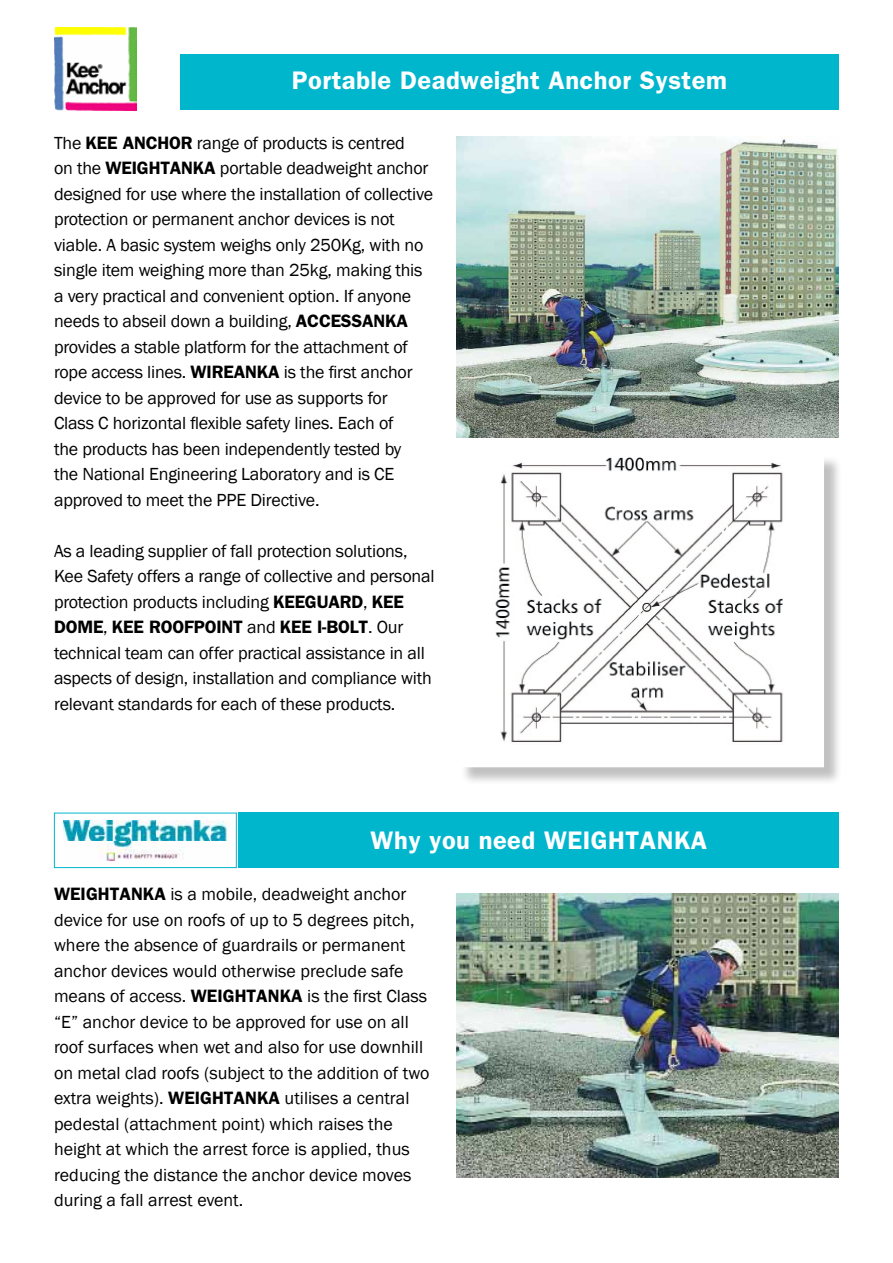
<style>
.page{position:relative;width:893px;height:1263px;background:#fff}
.page>*{position:absolute;margin:0;border:0;box-sizing:border-box;transform-origin:0 0}
.t1{font:600 25.5px "ITC Franklin Gothic Std";letter-spacing:.02em;color:#fff}
.t2{font:18px/25.5px "Franklin Gothic";letter-spacing:-.01em;color:#000}
.t3{font:600 18px "ITC Franklin Gothic Std";letter-spacing:-.01em;color:#000}
.s1{font-family:"ITC Franklin Gothic Std";font-weight:600}
.s2{font-family:"Franklin Gothic";font-weight:400}
</style>
<div class="page">
<div style="left:180px;top:54px;width:659px;height:56px;background:#00b6cd"></div>
<div style="left:239px;top:813px;width:600px;height:55px;background:#00b6cd"></div>
<img style="left:63px;top:821px;width:165px;height:40px">
<div style="left:54px;top:813px;width:183px;height:55px;border:1px solid #00b6cd"></div>
<img style="left:456px;top:136px;width:383px;height:302px">
<div style="left:460px;top:455px;width:382px;height:331px;background:#000;opacity:.25"></div>
<img style="left:460px;top:455px;width:361px;height:310px">
<img style="left:54px;top:27px;width:83px;height:84px">
<img style="left:456px;top:893px;width:383px;height:285px">
<h1 class="t1" style="left:292px;top:65px;width:437px">Portable Deadweight Anchor System</h1>
<p class="t2" style="left:54px;top:130px;width:381px">The <span class="s1">KEE ANCHOR</span> range of products is centred<br>on the <span class="s1">WEIGHTANKA</span> portable deadweight anchor designed for use where the installation of collective protection or permanent anchor devices is not viable. A basic system weighs only 250Kg, with no single item weighing more than 25kg, making this a very practical and convenient option. If anyone needs to abseil down a building, <span class="s1">ACCESSANKA </span>provides a stable platform for the attachment of rope access lines. <span class="s1">WIREANKA</span> is the first anchor device to be approved for use as supports for<br>Class C horizontal flexible safety lines. Each of<br>the products has been independently tested by<br>the National Engineering Laboratory and is CE approved to meet the PPE Directive.</p>
<p class="t2" style="left:54px;top:538px;width:382px">As a leading supplier of fall protection solutions,<br>Kee Safety offers a range of collective and personal protection products including <span class="s1">KEEGUARD</span>, <span class="s1">KEE</span></p>
<p class="t3" style="left:54px;top:616px;width:351px">DOME<span class="s2">,</span> KEE ROOFPOINT <span class="s2">and</span> KEE I-BOLT<span class="s2">. Our</span></p>
<p class="t2" style="left:54px;top:640px;width:379px">technical team can offer practical assistance in all aspects of design, installation and compliance with relevant standards for each of these products.</p>
<h1 class="t1" style="left:371px;top:825px;width:287px">Why you need WEIGHTanka</h1>
<p class="t3" style="left:54px;top:883px;width:28px">Weightanka</p>
<p class="t2" style="left:54px;top:882px;width:362px;text-indent:116px">is a mobile, deadweight anchor device for use on roofs of up to 5 degrees pitch, where the absence of guardrails or permanent anchor devices would otherwise preclude safe means of access. <span class="s1">Weightanka</span></p>
<p class="t2" style="left:54px;top:984px;width:377px;text-indent:253px">is the first Class “E” anchor device to be approved for use on all roof surfaces when wet and also for use downhill on metal clad roofs (subject to the addition of two extra weights). <span class="s1">Weightanka</span></p>
<p class="t2" style="left:54px;top:1086px;width:359px;text-indent:231px">utilises a central pedestal (attachment point) which raises the height at which the arrest force is applied, thus reducing the distance the anchor device moves during a fall arrest event.</p>
</div>
